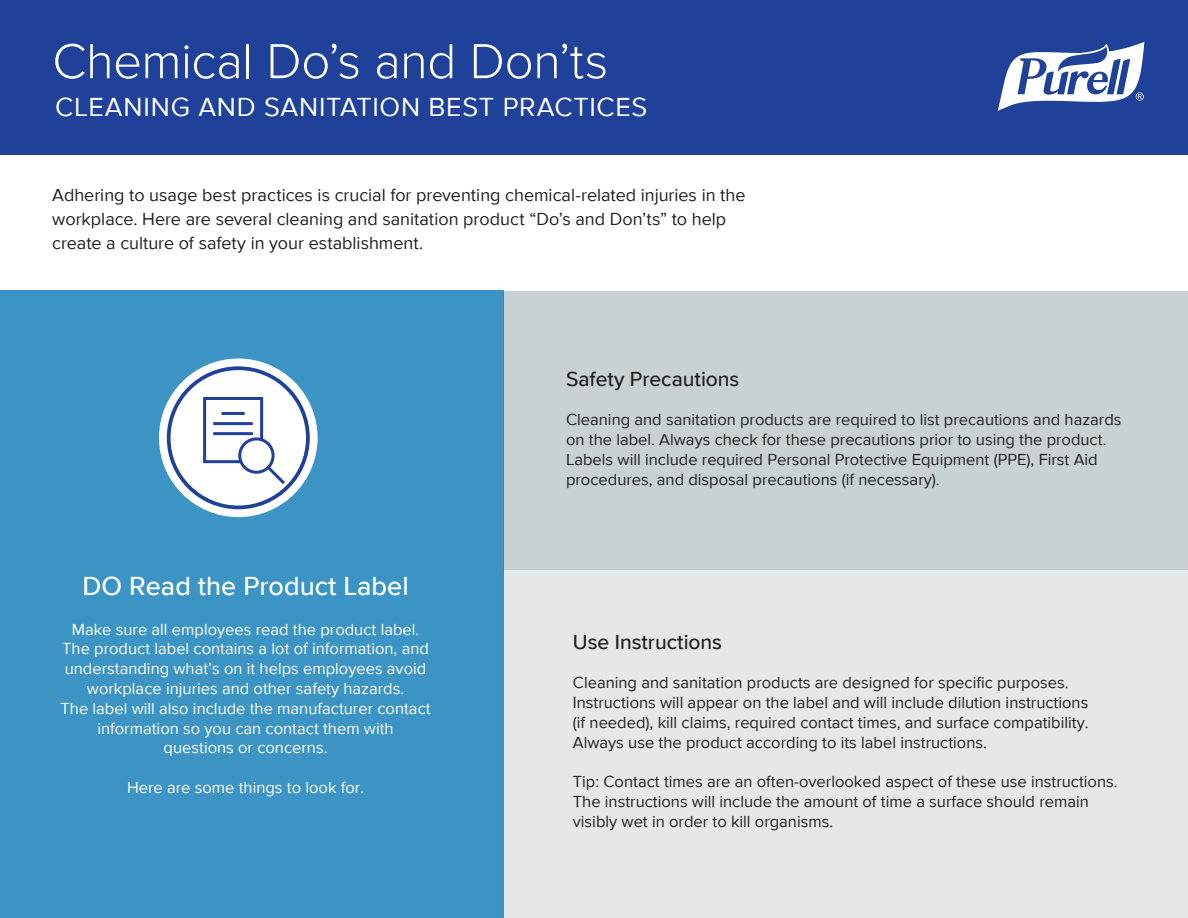
<style>
.page{position:relative;width:1188px;height:918px;background:#fff}
.page>*{position:absolute;margin:0;border:0;box-sizing:border-box;transform-origin:0 0}
.t1{font:300 51px "Proxima Nova";letter-spacing:-.01em;color:#fff}
.t2{font:27px "Proxima Nova";letter-spacing:.03em;color:#fff}
.t3{font:500 27px "Proxima Nova";color:#fff}
.t4{font:500 21px "Proxima Nova";color:#231f20}
.t5{font:18px/24px "Proxima Nova";color:#231f20}
.t6{font:16.5px/19.8px "Proxima Nova";color:#231f20}
.t7{font:16.5px/19.8px "Proxima Nova";color:#fff;text-align:center}
</style>
<div class="page">
<div style="left:503px;top:291px;width:685px;height:279px;background:#c9d1d5"></div>
<div style="left:503px;top:570px;width:685px;height:348px;background:#e4e8ea"></div>
<div style="left:0;top:291px;width:503px;height:627px;background:#3c94c4"></div>
<div style="left:0;top:0;width:1188px;height:154px;background:#20419a"></div>
<svg style="left:998px;top:42px;width:146px;height:69px"></svg>
<div style="left:159px;top:359px;width:159px;height:158px;background:#fff;border-radius:50%"></div>
<div style="left:167px;top:366px;width:143px;height:143px;border:4px solid #20419a;border-radius:50%"></div>
<svg style="left:203px;top:397px;width:85px;height:90px"></svg>
<h1 class="t1" style="left:52px;top:23px;width:557px">Chemical Do’s and Don’ts</h1>
<h2 class="t2" style="left:55px;top:87px;width:594px">CLEANING AND SANITATION BEST PRACTICES</h2>
<p class="t5" style="left:52px;top:182px;width:695px">Adhering to usage best practices is crucial for preventing chemical-related injuries in the workplace. Here are several cleaning and sanitation product “Do’s and Don’ts” to help create a culture of safety in your establishment.</p>
<h2 class="t3" style="left:83px;top:566px;width:328px">DO Read the Product Label</h2>
<p class="t7" style="left:60px;top:618px;width:372px">Make sure all employees read the product label.<br>The product label contains a lot of information, and understanding what’s on it helps employees avoid workplace injuries and other safety hazards.<br>The label will also include the manufacturer contact information so you can contact them with questions or concerns.</p>
<p class="t7" style="left:127px;top:777px;width:239px">Here are some things to look for.</p>
<p class="t4" style="left:566px;top:363px;width:175px">Safety Precautions</p>
<p class="t6" style="left:566px;top:409px;width:557px">Cleaning and sanitation products are required to list precautions and hazards on the label. Always check for these precautions prior to using the product.<br>Labels will include required Personal Protective Equipment (PPE), First Aid procedures, and disposal precautions (if necessary).</p>
<p class="t4" style="left:573px;top:626px;width:151px">Use Instructions</p>
<p class="t6" style="left:573px;top:672px;width:517px">Cleaning and sanitation products are designed for specific purposes.<br>Instructions will appear on the label and will include dilution instructions (if needed), kill claims, required contact times, and surface compatibility.<br>Always use the product according to its label instructions.</p>
<p class="t6" style="left:573px;top:771px;width:546px">Tip: Contact times are an often-overlooked aspect of these use instructions.<br>The instructions will include the amount of time a surface should remain visibly wet in order to kill organisms.</p>
</div>
